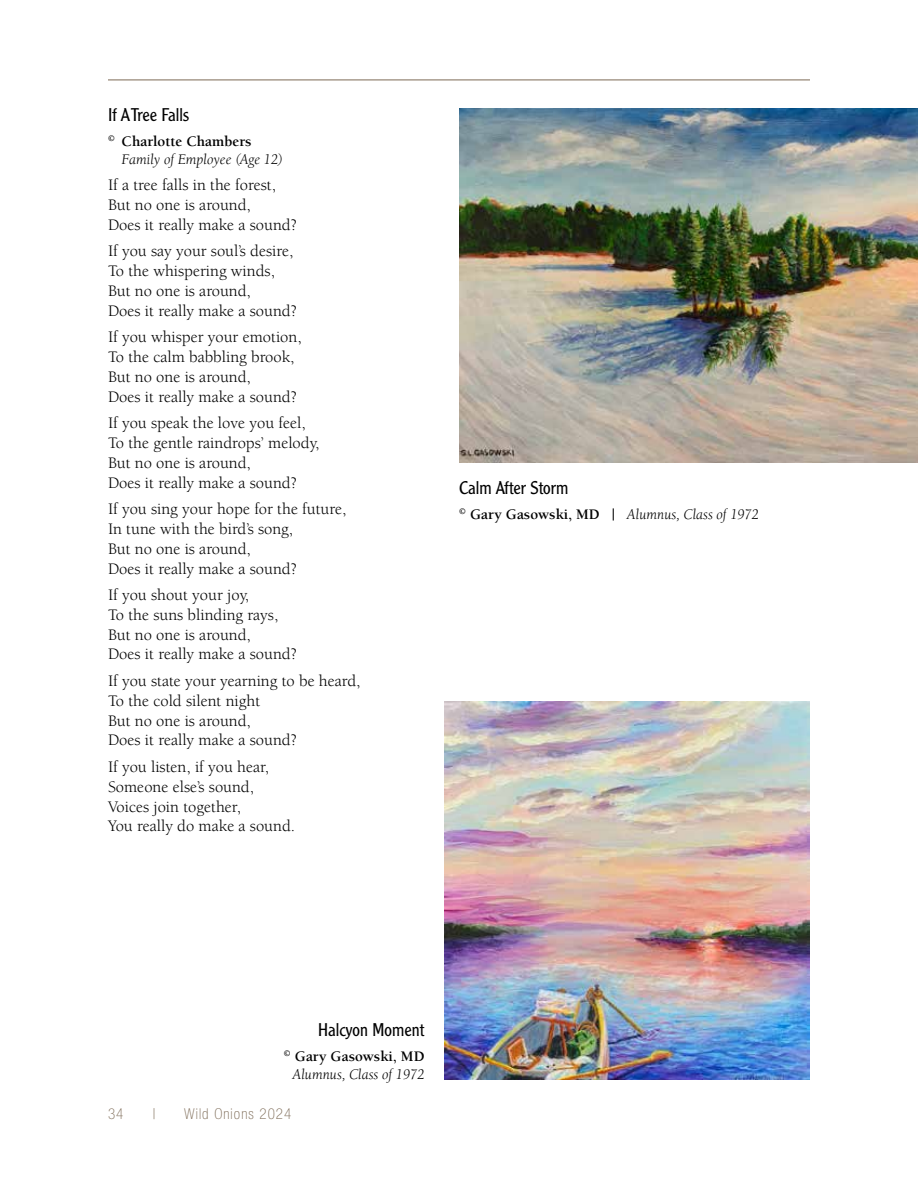
<style>
.page{position:relative;width:918px;height:1188px;background:#fff}
.page>*{position:absolute;margin:0;border:0;box-sizing:border-box;transform-origin:0 0}
.t1{font:300 18px "Clearface Gothic LT Std";color:#000}
.t2{font:16.5px/19.8px "Berkeley Std";color:#000}
.t3{font:italic 15px/18px "Berkeley Std";color:#000}
.t4{font:100 condensed 15px "Helvetica Neue LT Std";letter-spacing:.07em;color:#7c6a55}
.s1{font-weight:700;font-style:normal}
</style>
<div class="page">
<hr style="left:108px;top:80px;width:702px;height:1px;background:#7c6a55">
<img style="left:459px;top:108px;width:459px;height:354px">
<img style="left:444px;top:702px;width:366px;height:378px">
<p class="t1" style="left:108px;top:104px;width:83px">If A Tree Falls</p>
<p class="t3" style="left:121px;top:132px;width:163px;text-indent:-13px"><sup>©</sup> <span class="s1">Charlotte Chambers<br></span>Family of Employee (Age 12)</p>
<p class="t2" style="left:108px;top:175px;width:190px">If a tree falls in the forest,<br>But no one is around,<br>Does it really make a sound?</p>
<p class="t2" style="left:108px;top:241px;width:190px">If you say your soul’s desire,<br>To the whispering winds,<br>But no one is around,<br>Does it really make a sound?</p>
<p class="t2" style="left:108px;top:327px;width:195px">If you whisper your emotion,<br>To the calm babbling brook,<br>But no one is around,<br>Does it really make a sound?</p>
<p class="t2" style="left:108px;top:413px;width:213px">If you speak the love you feel,<br>To the gentle raindrops’ melody,<br>But no one is around,<br>Does it really make a sound?</p>
<p class="t2" style="left:108px;top:499px;width:240px">If you sing your hope for the future,<br>In tune with the bird’s song,<br>But no one is around,<br>Does it really make a sound?</p>
<p class="t2" style="left:108px;top:585px;width:190px">If you shout your joy,<br>To the suns blinding rays,<br>But no one is around,<br>Does it really make a sound?</p>
<p class="t2" style="left:108px;top:671px;width:254px">If you state your yearning to be heard,<br>To the cold silent night<br>But no one is around,<br>Does it really make a sound?</p>
<p class="t2" style="left:108px;top:757px;width:189px">If you listen, if you hear,<br>Someone else’s sound,<br>Voices join together,<br>You really do make a sound.</p>
<p class="t1" style="left:459px;top:477px;width:111px">Calm After Storm</p>
<p class="t3" style="left:459px;top:506px;width:301px"><sup>©</sup> <span class="s1">Gary Gasowski, MD |</span> Alumnus, Class of 1972</p>
<p class="t1" style="left:318px;top:1019px;width:108px">Halcyon Moment</p>
<p class="t3" style="left:284px;top:1047px;width:142px;text-align:center"><sup>©</sup> <span class="s1">Gary Gasowski, MD<br></span>Alumnus, Class of 1972</p>
<p class="t4" style="left:108px;top:1105px;width:17px">34</p>
<p class="t4" style="left:152px;top:1105px;width:5px">|</p>
<p class="t4" style="left:184px;top:1105px;width:109px">Wild Onions 2024</p>
</div>
